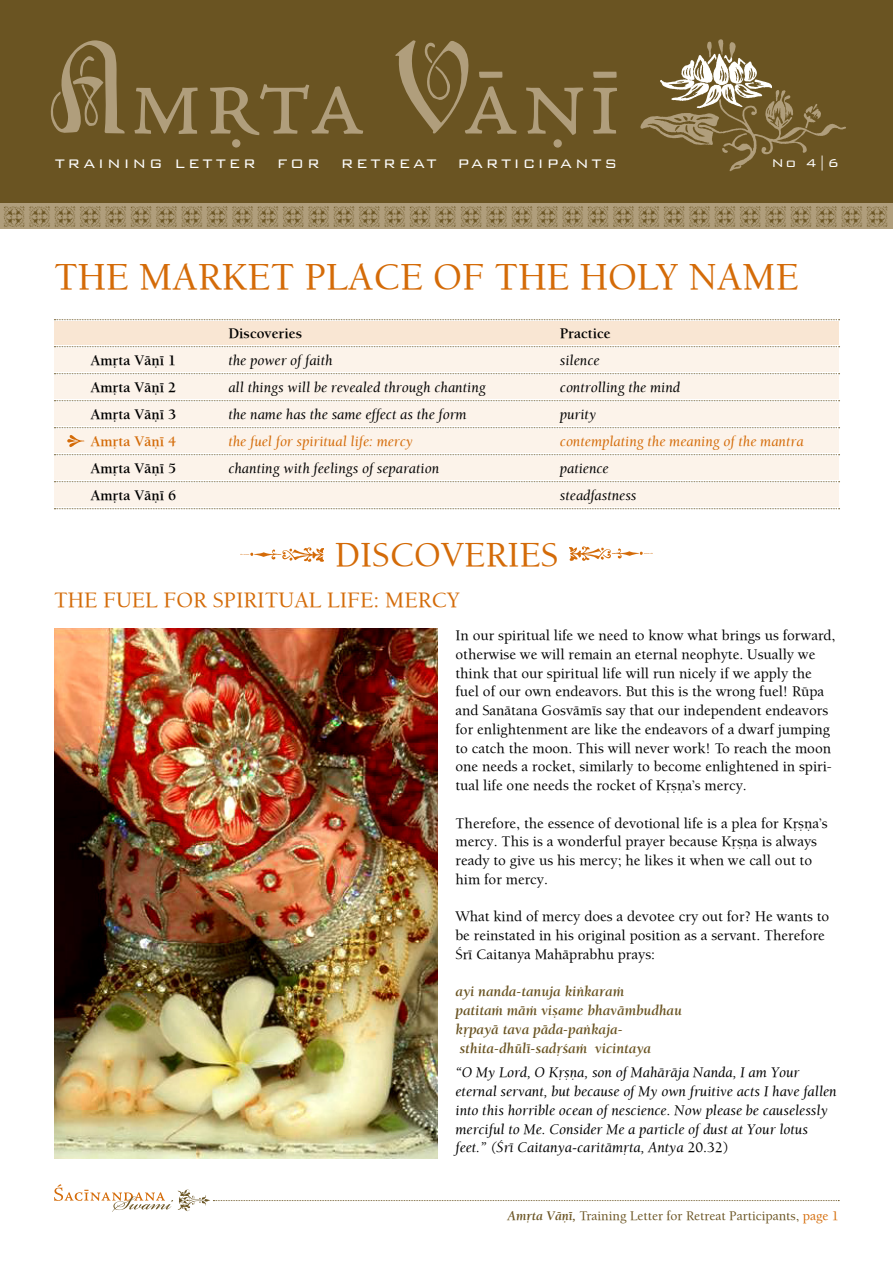
<style>
.page{position:relative;width:893px;height:1263px;background:#fff}
.page>*{position:absolute;margin:0;border:0;box-sizing:border-box;transform-origin:0 0}
.t1{font:39px "Balaram";color:#d46b08}
.t2{font:36px "Balaram";color:#d46b08}
.t3{font:22.5px "Balaram";color:#d46b08}
.t4{font:300 16.5px "Bank Gothic BT";letter-spacing:.175em;color:#fff}
.t5{font:15px/18.8px "Balaram";color:#000}
.t6{font:italic 15px/18.8px "Balaram";color:#000}
.t7{font:italic 700 15px/18.8px "Balaram";color:#6a5422}
.t8{font:700 15px "Balaram";color:#000}
.t9{font:italic 15px "Balaram";color:#d46b08}
.t10{font:700 15px "Balaram";color:#d46b08}
.t11{font:300 15px "Bank Gothic BT";color:#fff}
.t12{font:13.5px "Balaram";color:#6a5422}
.s1{font-style:normal}
.s2{font-weight:700;font-style:italic}
.s3{color:#d46b08}
</style>
<div class="page">
<div style="left:0;top:0;width:893px;height:221px;background:#6a5422"></div>
<img style="left:3px;top:203px;width:887px;height:26px">
<img style="left:640px;top:39px;width:206px;height:132px">
<img style="left:654px;top:46px;width:117px;height:69px">
<svg style="left:50px;top:40px;width:567px;height:108px"></svg>
<div style="left:553px;top:139px;width:9px;height:9px;background:#b09e7c;border-radius:50%"></div>
<svg style="left:54px;top:1184px;width:785px;height:28px"></svg>
<svg style="left:54px;top:319px;width:786px;height:1px"></svg>
<svg style="left:54px;top:346px;width:786px;height:1px"></svg>
<svg style="left:54px;top:373px;width:786px;height:1px"></svg>
<svg style="left:54px;top:400px;width:786px;height:1px"></svg>
<svg style="left:54px;top:427px;width:786px;height:1px"></svg>
<svg style="left:54px;top:454px;width:786px;height:1px"></svg>
<svg style="left:54px;top:481px;width:786px;height:1px"></svg>
<svg style="left:54px;top:508px;width:786px;height:1px"></svg>
<div style="left:54px;top:321px;width:785px;height:24px;background:#f9e6d3"></div>
<div style="left:54px;top:348px;width:785px;height:24px;background:#fcf3ea"></div>
<div style="left:54px;top:375px;width:785px;height:24px;background:#fcf3ea"></div>
<div style="left:54px;top:402px;width:785px;height:24px;background:#fcf3ea"></div>
<div style="left:54px;top:429px;width:785px;height:24px;background:#fcf3ea"></div>
<div style="left:54px;top:456px;width:785px;height:24px;background:#fcf3ea"></div>
<div style="left:54px;top:483px;width:785px;height:24px;background:#fcf3ea"></div>
<img style="left:67px;top:435px;width:18px;height:12px">
<img style="left:240px;top:547px;width:84px;height:15px">
<img style="left:569px;top:546px;width:84px;height:15px">
<img style="left:54px;top:628px;width:383px;height:531px">
<p class="t4" style="left:55px;top:155px;width:202px">training letter</p>
<p class="t4" style="left:277px;top:155px;width:44px">for</p>
<p class="t4" style="left:341px;top:155px;width:97px">retreat</p>
<p class="t4" style="left:457px;top:155px;width:161px">participants</p>
<p class="t11" style="left:771px;top:155px;width:69px">No 4|6</p>
<h1 class="t1" style="left:54px;top:253px;width:746px">The Market Place of the Holy Name</h1>
<p class="t8" style="left:228px;top:324px;width:75px">Discoveries</p>
<p class="t8" style="left:560px;top:324px;width:52px">Practice</p>
<p class="t8" style="left:90px;top:351px;width:87px">Amåta Väëé 1</p>
<p class="t6" style="left:228px;top:350px;width:106px">the power of faith</p>
<p class="t6" style="left:560px;top:350px;width:41px">silence</p>
<p class="t8" style="left:90px;top:378px;width:87px">Amåta Väëé 2</p>
<p class="t6" style="left:228px;top:377px;width:259px">all things will be revealed through chanting</p>
<p class="t6" style="left:560px;top:377px;width:122px">controlling the mind</p>
<p class="t8" style="left:90px;top:405px;width:87px">Amåta Väëé 3</p>
<p class="t6" style="left:228px;top:404px;width:240px">the name has the same effect as the form</p>
<p class="t6" style="left:560px;top:404px;width:38px">purity</p>
<p class="t10" style="left:90px;top:432px;width:87px">Amåta Väëé 4</p>
<p class="t9" style="left:228px;top:432px;width:186px">the fuel for spiritual life: mercy</p>
<p class="t9" style="left:560px;top:432px;width:245px">contemplating the meaning of the mantra</p>
<p class="t8" style="left:90px;top:459px;width:87px">Amåta Väëé 5</p>
<p class="t6" style="left:228px;top:458px;width:212px">chanting with feelings of separation</p>
<p class="t6" style="left:560px;top:458px;width:50px">patience</p>
<p class="t8" style="left:90px;top:486px;width:87px">Amåta Väëé 6</p>
<p class="t6" style="left:560px;top:485px;width:78px">steadfastness</p>
<h2 class="t2" style="left:335px;top:532px;width:221px">Discoveries</h2>
<h3 class="t3" style="left:54px;top:586px;width:407px">The Fuel for Spiritual Life: Mercy</h3>
<p class="t5" style="left:455px;top:626px;width:381px">In our spiritual life we need to know what brings us forward, otherwise we will remain an eternal neophyte. Usually we think that our spiritual life will run nicely if we apply the fuel of our own endeavors. But this is the wrong fuel! Rüpa and Sanätana Gosvämés say that our independent endeavors for enlightenment are like the endeavors of a dwarf jumping to catch the moon. This will never work! To reach the moon one needs a rocket, similarly to become enlightened in spiri&shy;tual life one needs the rocket of Kåñëa’s mercy.</p>
<p class="t5" style="left:455px;top:813px;width:374px">Therefore, the essence of devotional life is a plea for Kåñëa’s mercy. This is a wonderful prayer because Kåñëa is always ready to give us his mercy; he likes it when we call out to him for mercy.</p>
<p class="t5" style="left:455px;top:907px;width:375px">What kind of mercy does a devotee cry out for? He wants to be reinstated in his original position as a servant. Therefore<br>Çré Caitanya Mahäprabhu prays:</p>
<p class="t7" style="left:455px;top:982px;width:228px">ayi nanda-tanuja kiìkaraà<br>patitaà mäà viñame bhavämbudhau kåpayä tava päda-paìkaja&shy;sthita-dhülé-sadåçaà vicintaya</p>
<p class="t6" style="left:455px;top:1063px;width:383px">“O My Lord, O Kåñëa, son of Mahäräja Nanda, I am Your eternal servant, but because of My own fruitive acts I have fallen into this horrible ocean of nescience. Now please be causelessly merciful to Me. Consider Me a particle of dust at Your lotus feet.” (Çré Caitanya-caritämåta, Antya <span class="s1">20.32)</span></p>
<p class="t12" style="left:507px;top:1207px;width:333px"><span class="s2">Amåta Väëé,</span> Training Letter for Retreat Participants, <span class="s3">page 1</span></p>
</div>
